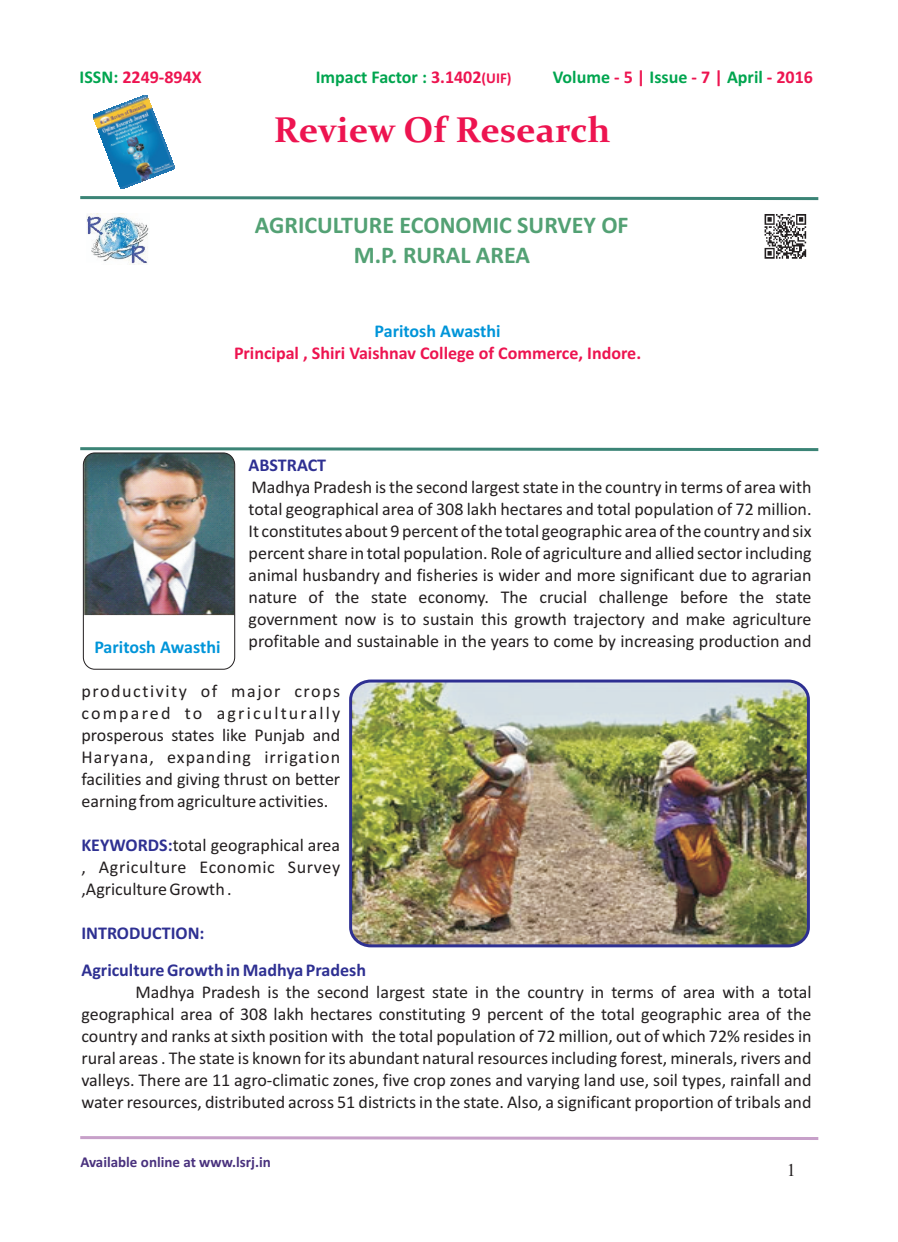
<style>
.page{position:relative;width:898px;height:1242px;background:#fff}
.page>*{position:absolute;margin:0;border:0;box-sizing:border-box;transform-origin:0 0}
.t1{font:700 36px "Constantia";color:#ed1450}
.t2{font:700 24px/29.2px "Calibri";color:#53a174;text-align:center}
.t3{font:18px/21.9px "Calibri";color:#231f20;text-align:justify}
.t4{font:700 18px "Calibri";color:#ed1450}
.t5{font:700 18px "Calibri";color:#2e3092}
.t6{font:700 18px "Calibri";color:#00a54f}
.t7{font:700 18px "Calibri";color:#0095d9}
.t8{font:18px "Times New Roman";color:#231f20}
.t9{font:700 15px "Calibri";color:#49317d}
.s1{color:#00a54f}
.s2{color:#ed1450}
.s3{font-size:15px;color:#ed1450}
.s4{font-weight:700;color:#2e3092}
</style>
<div class="page">
<img style="left:764px;top:214px;width:43px;height:45px">
<svg style="left:80px;top:1136px;width:739px;height:4px;background:#d4b7d6"></svg>
<svg style="left:80px;top:196px;width:739px;height:5px"></svg>
<img style="left:350px;top:681px;width:458px;height:265px;border-radius:19px">
<div style="left:349px;top:679px;width:460px;height:268px;border:3px solid #2e3092;border-radius:19px"></div>
<img style="left:87px;top:214px;width:62px;height:50px">
<img style="left:93px;top:95px;width:81px;height:94px">
<svg style="left:80px;top:447px;width:739px;height:168px"></svg>
<img style="left:83px;top:453px;width:151px;height:162px">
<div style="left:83px;top:453px;width:152px;height:216px;border:1px solid #231f20;border-radius:12px"></div>
<p class="t4" style="left:80px;top:69px;width:124px"><span class="s1">ISSN:</span> 2249-894X</p>
<p class="t6" style="left:315px;top:69px;width:197px">Impact Factor : <span class="s2">3.1402</span><span class="s3">(UIF)</span></p>
<p class="t6" style="left:552px;top:69px;width:262px">Volume <span class="s2">- 5 |</span> Issue <span class="s2">- 7 |</span> April <span class="s2">- 2016</span></p>
<h1 class="t1" style="left:274px;top:115px;width:338px">Review Of Research</h1>
<h2 class="t2" style="left:255px;top:213px;width:375px">AGRICULTURE ECONOMIC SURVEY OF<br>M.P. RURAL AREA</h2>
<p class="t7" style="left:374px;top:323px;width:127px">Paritosh Awasthi</p>
<p class="t4" style="left:234px;top:345px;width:408px">Principal , Shiri Vaishnav College of Commerce, Indore.</p>
<p class="t7" style="left:94px;top:639px;width:127px">Paritosh Awasthi</p>
<p class="t5" style="left:248px;top:457px;width:79px">ABSTRACT</p>
<p class="t3" style="left:248px;top:477px;width:564px">Madhya Pradesh is the second largest state in the country in terms of area with total geographical area of 308 lakh hectares and total population of 72 million.<br>It constitutes about 9 percent of the total geographic area of the country and six percent share in total population. Role of agriculture and allied sector including animal husbandry and fisheries is wider and more significant due to agrarian nature of the state economy. The crucial challenge before the state government now is to sustain this growth trajectory and make agriculture profitable and sustainable in the years to come by increasing production and</p>
<p class="t3" style="left:81px;top:681px;width:260px">productivity of major crops compared to agriculturally prosperous states like Punjab and Haryana, expanding irrigation facilities and giving thrust on better earning from agriculture activities.</p>
<p class="t3" style="left:81px;top:835px;width:260px"><span class="s4">KEYWORDS:</span>total geographical area , Agriculture Economic Survey ,Agriculture Growth .</p>
<p class="t5" style="left:81px;top:925px;width:125px">INTRODUCTION:</p>
<p class="t5" style="left:81px;top:962px;width:286px">Agriculture Growth in Madhya Pradesh</p>
<p class="t3" style="left:81px;top:982px;width:731px;text-indent:54px">Madhya Pradesh is the second largest state in the country in terms of area with a total geographical area of 308 lakh hectares constituting 9 percent of the total geographic area of the country and ranks at sixth position with the total population of 72 million, out of which 72% resides in rural areas . The state is known for its abundant natural resources including forest, minerals, rivers and valleys. There are 11 agro-climatic zones, five crop zones and varying land use, soil types, rainfall and water resources, distributed across 51 districts in the state. Also, a significant proportion of tribals and</p>
<p class="t9" style="left:80px;top:1155px;width:192px">Available online at www.lsrj.in</p>
<p class="t8" style="left:786px;top:1164px;width:10px">1</p>
</div>
